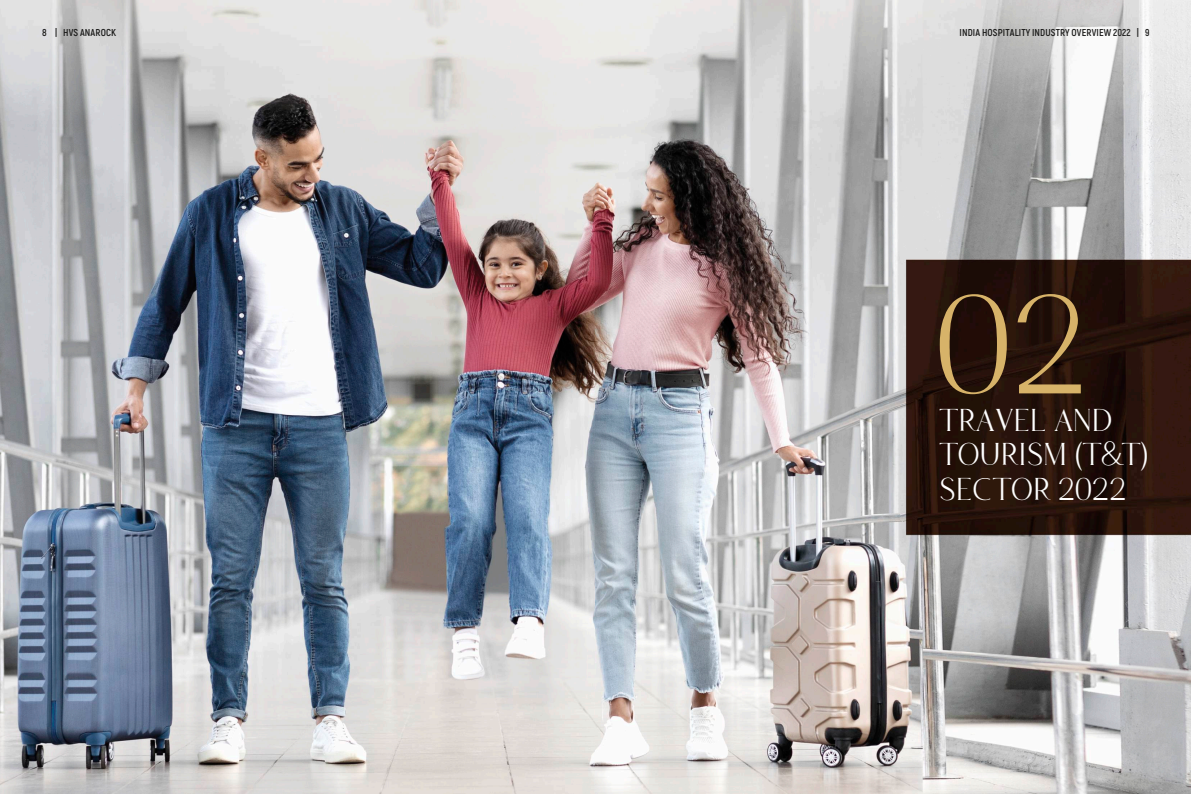
<style>
.page{position:relative;width:1191px;height:794px;background:#fff}
.page>*{position:absolute;margin:0;border:0;box-sizing:border-box;transform-origin:0 0}
.t1{font:131.2px "Naibo";color:#d7b369}
.t2{font:29.5px/34.3px "Naibo";letter-spacing:.02em;color:#fefefe}
.t3{font:700 10px "Akrobat";letter-spacing:.015em;color:#1b1b1a}
</style>
<div class="page">
<img style="left:0;top:0;width:595px;height:794px">
<svg style="left:595px;top:0;width:595px;height:794px;background:#a59f9e"></svg>
<p class="t3" style="left:42px;top:26px;width:75px">8 | HVS ANAROCK</p>
<p class="t3" style="left:959px;top:26px;width:191px">INDIA HOSPITALITY INDUSTRY OVERVIEW 2022 | 9</p>
<h1 class="t1" style="left:937px;top:287px;width:150px">02</h1>
<h2 class="t2" style="left:939px;top:405px;width:211px">TRAVEL AND<br>TOURISM (T&amp;T)<br>SECTOR 2022</h2>
</div>
